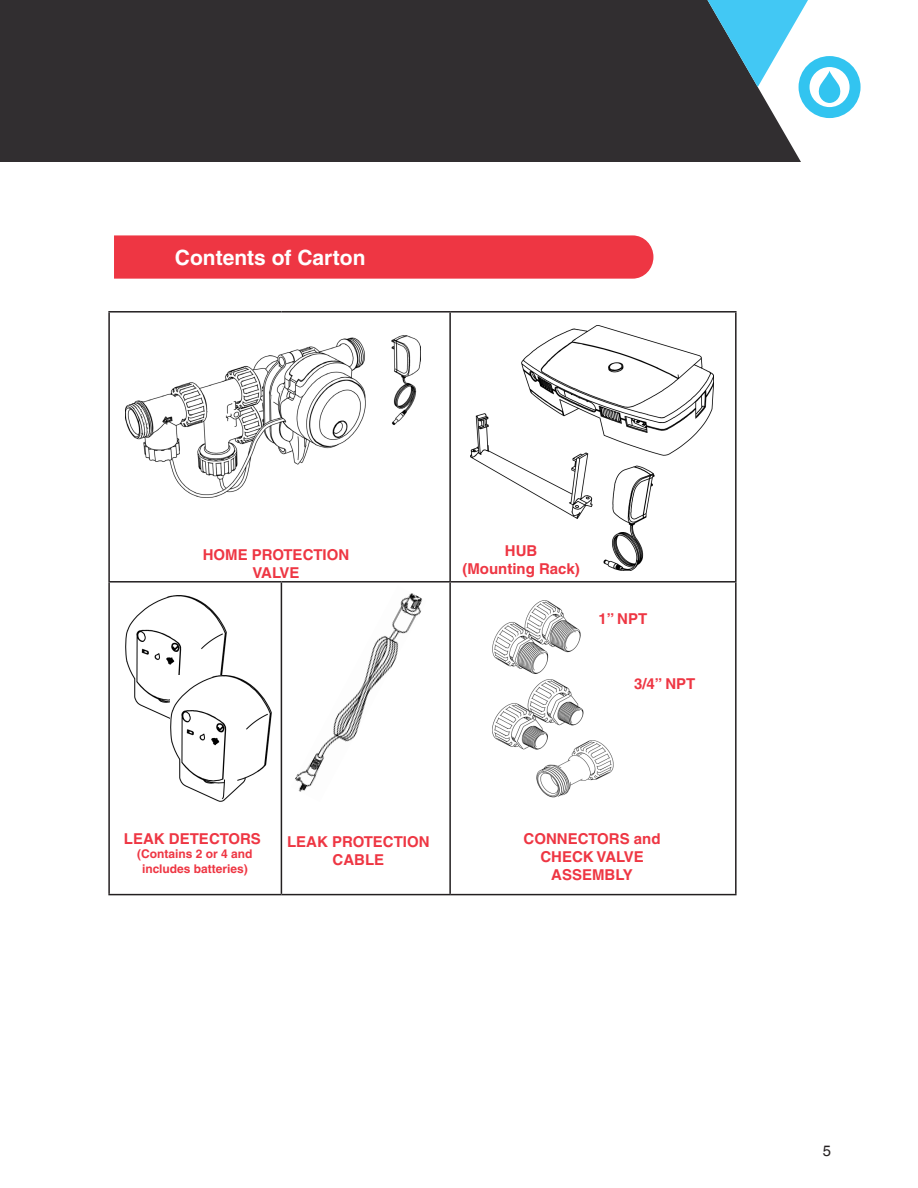
<style>
.page{position:relative;width:918px;height:1188px;background:#fff}
.page>*{position:absolute;margin:0;border:0;box-sizing:border-box;transform-origin:0 0}
.t1{font:700 21px "Helvetica CE";color:#fff}
.t2{font:700 15px/18px "Helvetica CE";color:#ee3643;text-align:center}
.t3{font:15px "Helvetica";color:#231f20}
.t4{font:700 12px/14.4px "Helvetica CE";color:#ee3643;text-align:center}
</style>
<div class="page">
<div style="left:0;top:0;width:918px;height:162px;background:#312e30"></div>
<div style="left:775px;top:0;width:143px;height:162px;background:#fff"></div>
<svg style="left:707px;top:0;width:154px;height:118px"></svg>
<img style="left:492px;top:600px;width:122px;height:198px">
<hr style="left:108px;top:311px;width:173px;height:2px;background:#231f20">
<hr style="left:108px;top:313px;width:2px;height:268px;background:#231f20">
<hr style="left:281px;top:311px;width:169px;height:2px;background:#231f20">
<hr style="left:450px;top:311px;width:287px;height:2px;background:#231f20">
<hr style="left:449px;top:313px;width:2px;height:268px;background:#231f20">
<hr style="left:735px;top:313px;width:2px;height:268px;background:#231f20">
<hr style="left:108px;top:581px;width:173px;height:2px;background:#231f20">
<hr style="left:108px;top:583px;width:2px;height:311px;background:#231f20">
<hr style="left:281px;top:581px;width:169px;height:2px;background:#231f20">
<hr style="left:281px;top:583px;width:1px;height:311px;background:#231f20">
<hr style="left:450px;top:581px;width:287px;height:2px;background:#231f20">
<hr style="left:449px;top:583px;width:2px;height:311px;background:#231f20">
<hr style="left:735px;top:583px;width:2px;height:311px;background:#231f20">
<hr style="left:108px;top:894px;width:173px;height:1px;background:#231f20">
<hr style="left:281px;top:894px;width:169px;height:1px;background:#231f20">
<hr style="left:450px;top:894px;width:287px;height:1px;background:#231f20">
<img style="left:471px;top:326px;width:243px;height:244px">
<div style="left:114px;top:235px;width:539px;height:44px;background:#ee3643"></div>
<img style="left:125px;top:335px;width:295px;height:162px">
<img style="left:125px;top:595px;width:101px;height:124px">
<img style="left:170px;top:676px;width:101px;height:125px">
<img style="left:295px;top:593px;width:127px;height:199px">
<p class="t1" style="left:175px;top:245px;width:192px">Contents of Carton</p>
<p class="t2" style="left:203px;top:545px;width:148px">HOME PROTECTION</p>
<p class="t2" style="left:252px;top:563px;width:49px">VALVE</p>
<p class="t2" style="left:505px;top:542px;width:34px">HUB</p>
<p class="t2" style="left:463px;top:560px;width:119px">(Mounting Rack)</p>
<p class="t2" style="left:598px;top:609px;width:50px">1” NPT</p>
<p class="t2" style="left:634px;top:674px;width:63px">3/4” NPT</p>
<p class="t2" style="left:124px;top:829px;width:138px">LEAK DETECTORS</p>
<p class="t4" style="left:137px;top:847px;width:117px">(Contains 2 or 4 and includes batteries)</p>
<p class="t2" style="left:287px;top:832px;width:144px">LEAK PROTECTION</p>
<p class="t2" style="left:333px;top:850px;width:53px">CABLE</p>
<p class="t2" style="left:524px;top:829px;width:138px">CONNECTORS and</p>
<p class="t2" style="left:540px;top:847px;width:105px">CHECK VALVE<br>ASSEMBLY</p>
<p class="t3" style="left:823px;top:1142px;width:10px">5</p>
</div>
